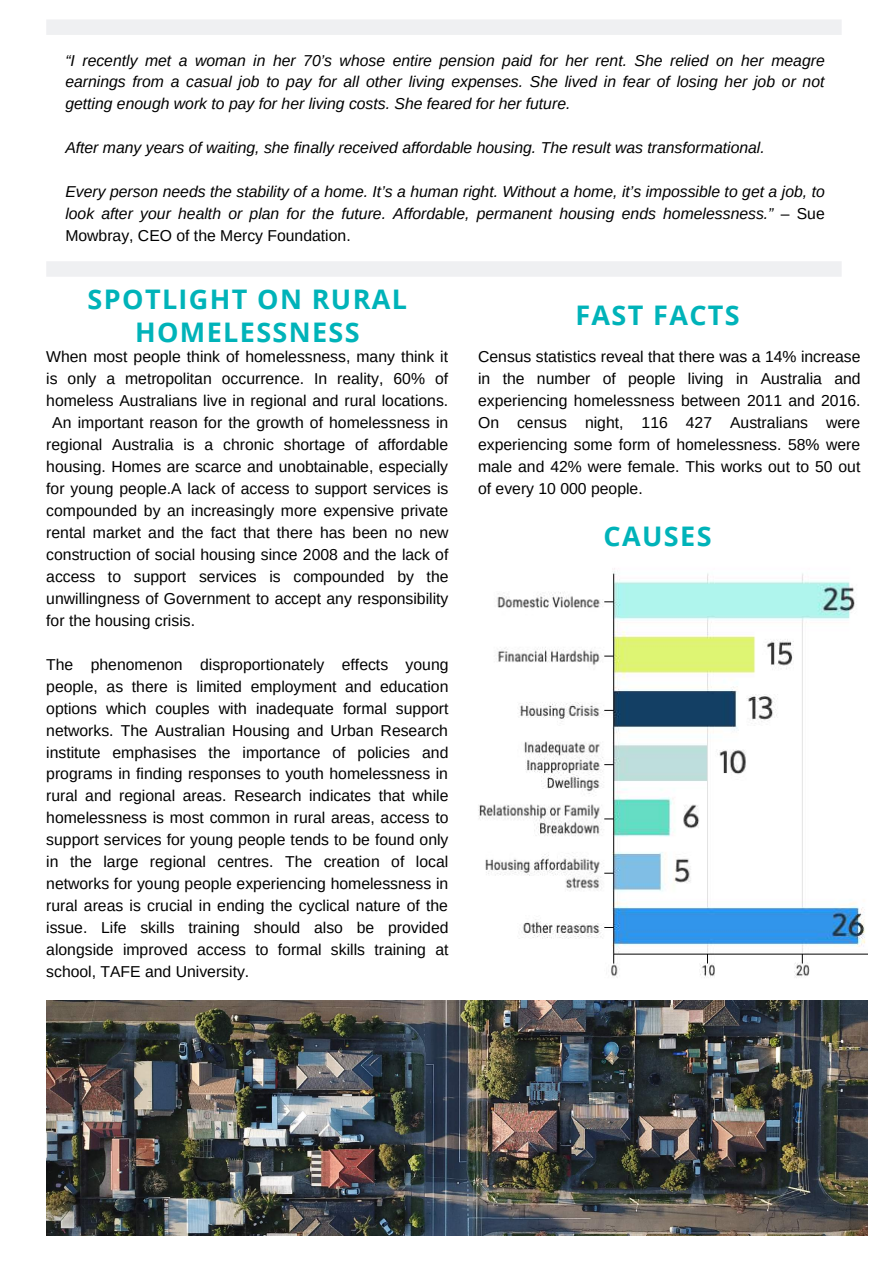
<style>
.page{position:relative;width:893px;height:1263px;background:#fff}
.page>*{position:absolute;margin:0;border:0;box-sizing:border-box;transform-origin:0 0}
.t1{font:700 27px/33.1px "Open Sans";letter-spacing:.05em;color:#00b3b9;text-align:center}
.t2{font:15.75px/22px "Arimo";color:#000;text-align:justify}
.t3{font:italic 15.75px/22px "Arimo";color:#000;text-align:justify}
.s1{font-style:normal}
</style>
<div class="page">
<img style="left:471px;top:568px;width:397px;height:433px">
<img style="left:46px;top:1001px;width:821px;height:235px">
<div style="left:46px;top:20px;width:795px;height:15px;background:#eff0f2"></div>
<div style="left:46px;top:261px;width:795px;height:16px;background:#eff0f2"></div>
<p class="t3" style="left:65px;top:49px;width:761px">“I recently met a woman in her 70’s whose entire pension paid for her rent. She relied on her meagre earnings from a casual job to pay for all other living expenses. She lived in fear of losing her job or not getting enough work to pay for her living costs. She feared for her future.</p>
<p class="t3" style="left:65px;top:137px;width:701px">After many years of waiting, she finally received affordable housing. The result was transformational.</p>
<p class="t3" style="left:65px;top:181px;width:761px">Every person needs the stability of a home. It’s a human right. Without a home, it’s impossible to get a job, to look after your health or plan for the future. Affordable, permanent housing ends homelessness.” <span class="s1">– Sue Mowbray, CEO of the Mercy Foundation.</span></p>
<h1 class="t1" style="left:88px;top:282px;width:321px">SPOTLIGHT ON RURAL<br>HOMELESSNESS</h1>
<p class="t2" style="left:46px;top:346px;width:403px">When most people think of homelessness, many think it</p>
<p class="t2" style="left:46px;top:368px;width:403px">is only a metropolitan occurrence. In reality, 60% of</p>
<p class="t2" style="left:46px;top:390px;width:403px">homeless Australians live in regional and rural locations.</p>
<p class="t2" style="left:52px;top:412px;width:397px">An important reason for the growth of homelessness in</p>
<p class="t2" style="left:46px;top:434px;width:403px">regional Australia is a chronic shortage of affordable</p>
<p class="t2" style="left:46px;top:456px;width:403px">housing. Homes are scarce and unobtainable, especially</p>
<p class="t2" style="left:46px;top:478px;width:404px">for young people.A lack of access to support services is</p>
<p class="t2" style="left:46px;top:500px;width:403px">compounded by an increasingly more expensive private</p>
<p class="t2" style="left:46px;top:522px;width:404px">rental market and the fact that there has been no new</p>
<p class="t2" style="left:46px;top:543px;width:404px">construction of social housing since 2008 and the lack of</p>
<p class="t2" style="left:46px;top:565px;width:404px">access to support services is compounded by the</p>
<p class="t2" style="left:46px;top:587px;width:404px">unwillingness of Government to accept any responsibility</p>
<p class="t2" style="left:46px;top:609px;width:150px">for the housing crisis.</p>
<p class="t2" style="left:46px;top:653px;width:404px">The phenomenon disproportionately effects young people, as there is limited employment and education options which couples with inadequate formal support networks. The Australian Housing and Urban Research institute emphasises the importance of policies and programs in finding responses to youth homelessness in rural and regional areas. Research indicates that while homelessness is most common in rural areas, access to support services for young people tends to be found only in the large regional centres. The creation of local networks for young people experiencing homelessness in rural areas is crucial in ending the cyclical nature of the issue. Life skills training should also be provided alongside improved access to formal skills training at school, TAFE and University.</p>
<h1 class="t1" style="left:575px;top:298px;width:166px">FAST FACTS</h1>
<p class="t2" style="left:478px;top:346px;width:384px">Census statistics reveal that there was a 14% increase in the number of people living in Australia and experiencing homelessness between 2011 and 2016.<br>On census night, 116 427 Australians were experiencing some form of homelessness. 58% were male and 42% were female. This works out to 50 out of every 10 000 people.</p>
<h1 class="t1" style="left:603px;top:519px;width:109px">CAUSES</h1>
</div>
